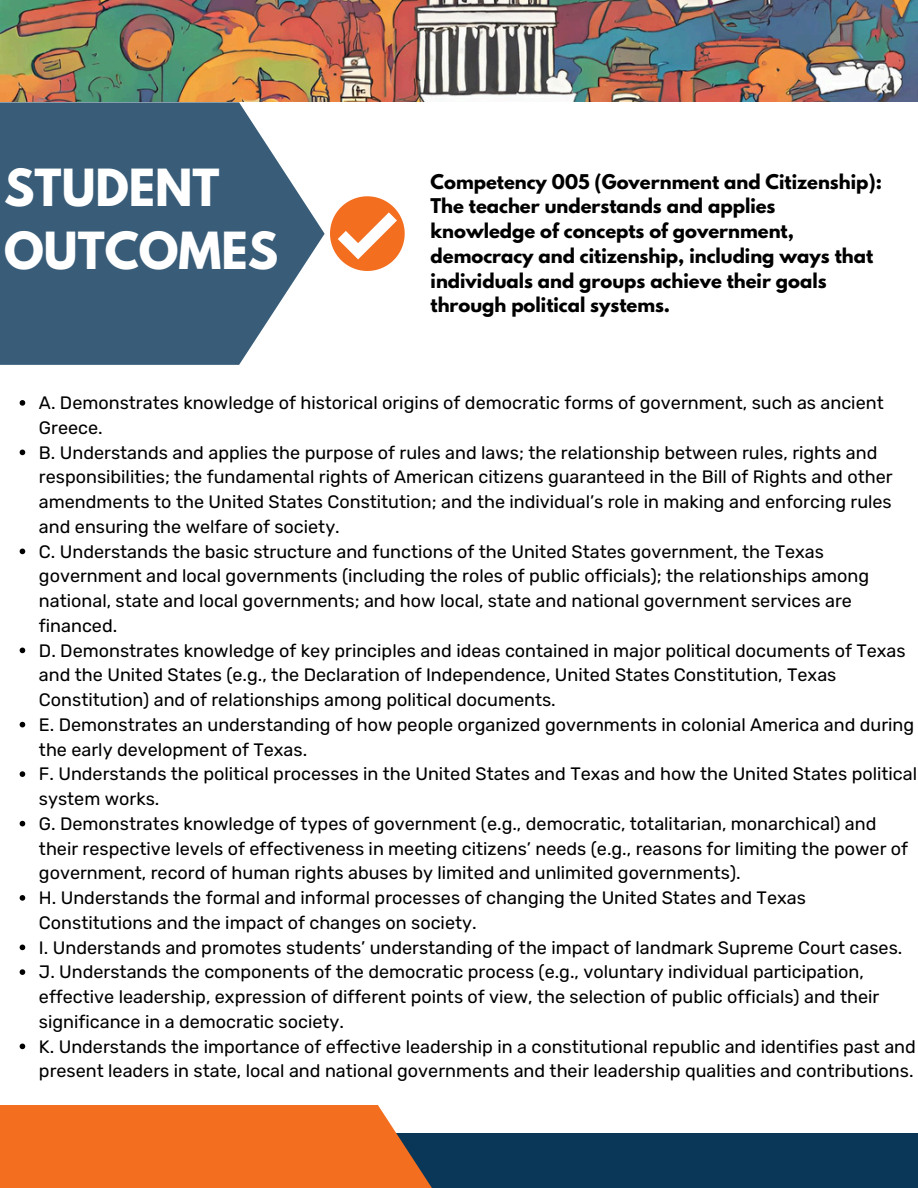
<style>
.page{position:relative;width:918px;height:1188px;background:#fff}
.page>*{position:absolute;margin:0;border:0;box-sizing:border-box;transform-origin:0 0}
.t1{font:700 45.3px/63px "League Spartan";color:#fff}
.t2{font:18px/24.8px "Rubik";color:#000}
.t3{font:700 18px/24.8px "League Spartan";color:#000}
</style>
<div class="page">
<img style="left:0;top:0;width:918px;height:102px">
<svg style="left:0;top:102px;width:325px;height:263px;background:#53728a"></svg>
<div style="left:8px;top:1133px;width:910px;height:55px;background:#0a3758"></div>
<div style="left:0;top:1105px;width:457px;height:83px;background:#f36e1f"></div>
<svg style="left:330px;top:196px;width:74px;height:75px"></svg>
<svg style="left:20px;top:400px;width:5px;height:6px"></svg>
<svg style="left:20px;top:450px;width:5px;height:5px"></svg>
<svg style="left:20px;top:549px;width:5px;height:5px"></svg>
<svg style="left:20px;top:648px;width:5px;height:5px"></svg>
<svg style="left:20px;top:722px;width:5px;height:5px"></svg>
<svg style="left:20px;top:771px;width:5px;height:6px"></svg>
<svg style="left:20px;top:821px;width:5px;height:5px"></svg>
<svg style="left:20px;top:895px;width:5px;height:6px"></svg>
<svg style="left:20px;top:945px;width:5px;height:5px"></svg>
<svg style="left:20px;top:969px;width:5px;height:6px"></svg>
<svg style="left:20px;top:1044px;width:5px;height:5px"></svg>
<p class="t1" style="left:4px;top:162px;width:276px">STUDENT<br>OUTCOMES</p>
<h1 class="t3" style="left:431px;top:171px;width:453px">Competency 005 (Government and Citizenship):<br>The teacher understands and applies knowledge of concepts of government, democracy and citizenship, including ways that individuals and groups achieve their goals through political systems.</h1>
<p class="t2" style="left:39px;top:391px;width:846px">A. Demonstrates knowledge of historical origins of democratic forms of government, such as ancient<br>Greece.</p>
<h2 class="t2" style="left:39px;top:440px;width:855px">B. Understands and applies the purpose of rules and laws; the relationship between rules, rights and responsibilities; the fundamental rights of American citizens guaranteed in the Bill of Rights and other amendments to the United States Constitution; and the individual’s role in making and enforcing rules and ensuring the welfare of society.</h2>
<p class="t2" style="left:39px;top:539px;width:832px">C. Understands the basic structure and functions of the United States government, the Texas government and local governments (including the roles of public officials); the relationships among national, state and local governments; and how local, state and national government services are financed.</p>
<p class="t2" style="left:39px;top:638px;width:868px">D. Demonstrates knowledge of key principles and ideas contained in major political documents of Texas and the United States (e.g., the Declaration of Independence, United States Constitution, Texas<br>Constitution) and of relationships among political documents.</p>
<p class="t2" style="left:39px;top:712px;width:877px">E. Demonstrates an understanding of how people organized governments in colonial America and during the early development of Texas.</p>
<p class="t2" style="left:39px;top:762px;width:880px">F. Understands the political processes in the United States and Texas and how the United States political system works.</p>
<p class="t2" style="left:39px;top:811px;width:871px">G. Demonstrates knowledge of types of government (e.g., democratic, totalitarian, monarchical) and their respective levels of effectiveness in meeting citizens’ needs (e.g., reasons for limiting the power of government, record of human rights abuses by limited and unlimited governments).</p>
<p class="t2" style="left:39px;top:886px;width:768px">H. Understands the formal and informal processes of changing the United States and Texas<br>Constitutions and the impact of changes on society.</p>
<p class="t2" style="left:39px;top:935px;width:865px">I. Understands and promotes students’ understanding of the impact of landmark Supreme Court cases.</p>
<p class="t2" style="left:39px;top:960px;width:842px">J. Understands the components of the democratic process (e.g., voluntary individual participation, effective leadership, expression of different points of view, the selection of public officials) and their significance in a democratic society.</p>
<p class="t2" style="left:39px;top:1034px;width:878px">K. Understands the importance of effective leadership in a constitutional republic and identifies past and present leaders in state, local and national governments and their leadership qualities and contributions.</p>
</div>
